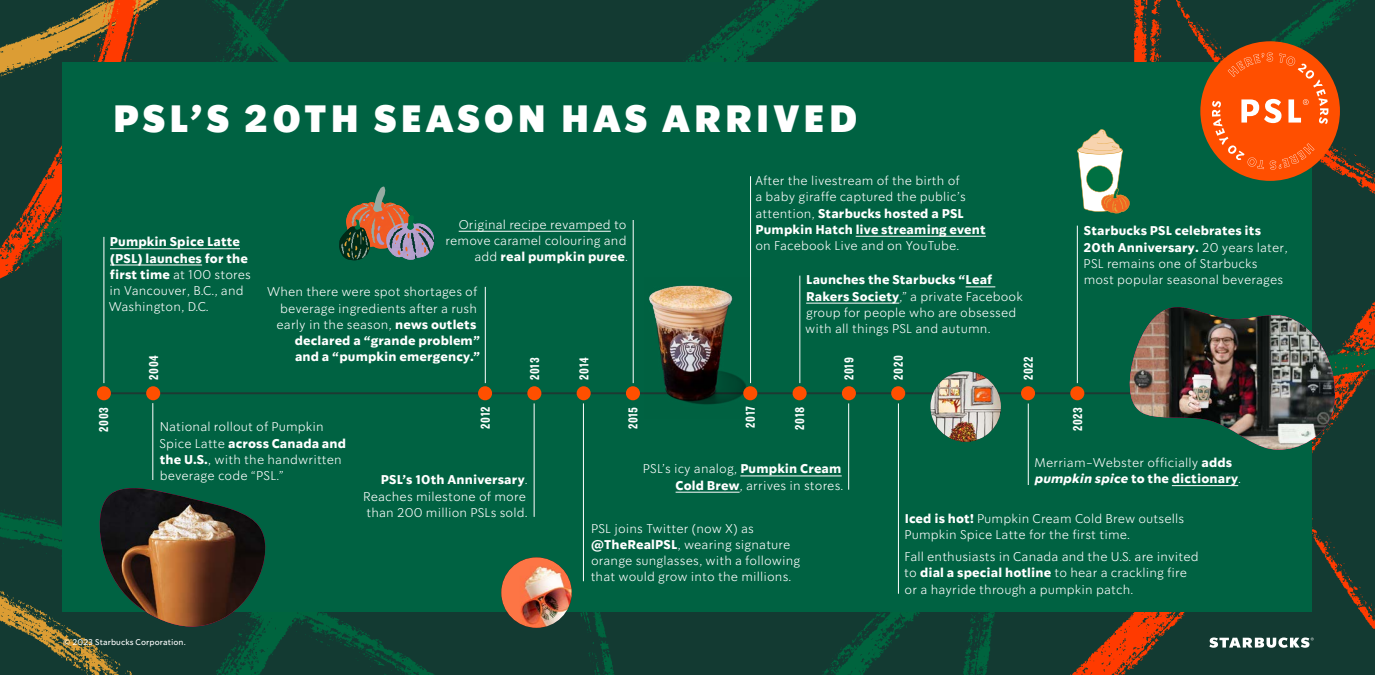
<style>
.page{position:relative;width:1375px;height:675px;background:#fff}
.page>*{position:absolute;margin:0;border:0;box-sizing:border-box;transform-origin:0 0}
.t1{font:900 37.5px "So Do Sans";letter-spacing:.1em;color:#fff}
.t2{font:300 12.5px/16.2px "So Do Sans";letter-spacing:.01em;color:#fff}
.t3{font:700 12.5px "Pike";letter-spacing:.05em;color:#fff}
.t4{font:8.12px "So Do Sans";letter-spacing:.01em;color:#fff}
.s1{font-weight:700}
.s2{font-weight:700;font-style:italic}
</style>
<div class="page">
<img style="left:1202px;top:0;width:173px;height:675px">
<img style="left:0;top:0;width:1202px;height:675px">
<img style="left:0;top:517px;width:361px;height:158px">
<img style="left:0;top:0;width:312px;height:279px">
<div style="left:62px;top:62px;width:1250px;height:550px;background:#006242"></div>
<hr style="left:750px;top:176px;width:1px;height:207px;background:#fff">
<div style="left:1200px;top:41px;width:140px;height:140px;background:#ff4f00;border-radius:50%"></div>
<svg style="left:1212px;top:52px;width:116px;height:118px"></svg>
<hr style="left:103px;top:392px;width:1167px;height:2px;background:#1e3932">
<div style="left:97px;top:386px;width:14px;height:14px;background:#ff4f00;border-radius:50%"></div>
<div style="left:527px;top:386px;width:14px;height:14px;background:#ff4f00;border-radius:50%"></div>
<div style="left:793px;top:386px;width:14px;height:14px;background:#ff4f00;border-radius:50%"></div>
<div style="left:146px;top:386px;width:14px;height:14px;background:#ff4f00;border-radius:50%"></div>
<div style="left:577px;top:386px;width:14px;height:14px;background:#ff4f00;border-radius:50%"></div>
<div style="left:891px;top:386px;width:14px;height:14px;background:#ff4f00;border-radius:50%"></div>
<div style="left:626px;top:386px;width:14px;height:14px;background:#ff4f00;border-radius:50%"></div>
<div style="left:1021px;top:386px;width:14px;height:14px;background:#ff4f00;border-radius:50%"></div>
<div style="left:478px;top:386px;width:14px;height:14px;background:#ff4f00;border-radius:50%"></div>
<img style="left:645px;top:277px;width:112px;height:128px">
<div style="left:743px;top:386px;width:14px;height:14px;background:#ff4f00;border-radius:50%"></div>
<div style="left:1070px;top:386px;width:14px;height:14px;background:#ff4f00;border-radius:50%"></div>
<div style="left:842px;top:386px;width:14px;height:14px;background:#ff4f00;border-radius:50%"></div>
<hr style="left:110px;top:249px;width:130px;height:1px;background:#fff">
<hr style="left:110px;top:265px;width:92px;height:1px;background:#fff">
<hr style="left:459px;top:231px;width:152px;height:1px;background:#fff">
<hr style="left:740px;top:476px;width:102px;height:1px;background:#fff">
<hr style="left:676px;top:492px;width:64px;height:1px;background:#fff">
<svg style="left:966px;top:287px;width:29px;height:1px"></svg>
<hr style="left:806px;top:303px;width:93px;height:1px;background:#fff">
<hr style="left:856px;top:236px;width:130px;height:1px;background:#fff">
<hr style="left:104px;top:237px;width:1px;height:146px;background:#fff">
<hr style="left:485px;top:287px;width:1px;height:96px;background:#fff">
<hr style="left:633px;top:220px;width:1px;height:163px;background:#fff">
<hr style="left:800px;top:276px;width:1px;height:107px;background:#fff">
<hr style="left:1077px;top:226px;width:1px;height:157px;background:#fff">
<hr style="left:153px;top:403px;width:1px;height:77px;background:#fff">
<hr style="left:534px;top:403px;width:1px;height:114px;background:#fff">
<hr style="left:848px;top:403px;width:1px;height:87px;background:#fff">
<hr style="left:1028px;top:404px;width:1px;height:81px;background:#fff">
<hr style="left:898px;top:403px;width:1px;height:191px;background:#fff">
<hr style="left:583px;top:403px;width:1px;height:178px;background:#fff">
<hr style="left:1172px;top:485px;width:66px;height:1px;background:#fff">
<svg style="left:339px;top:186px;width:95px;height:74px"></svg>
<svg style="left:1077px;top:129px;width:53px;height:84px"></svg>
<img style="left:501px;top:557px;width:71px;height:71px;border-radius:35px">
<img style="left:930px;top:371px;width:71px;height:71px;border-radius:35px">
<svg style="left:1126px;top:304px;width:213px;height:149px"></svg>
<img style="left:1129px;top:307px;width:207px;height:143px">
<svg style="left:1209px;top:638px;width:105px;height:10px"></svg>
<img style="left:95px;top:488px;width:176px;height:141px">
<h1 class="t1" style="left:113px;top:96px;width:746px">PSL’S 20TH SEASON HAS ARRIVED</h1>
<p class="t2" style="left:755px;top:173px;width:232px">After the livestream of the birth of<br>a baby giraffe captured the public’s attention, <span class="s1">Starbucks hosted a PSL Pumpkin Hatch live streaming event</span></p>
<p class="t2" style="left:756px;top:238px;width:206px">on Facebook Live and on YouTube.</p>
<p class="t2" style="left:446px;top:216px;width:184px;text-align:right">Original recipe revamped to remove caramel colouring and add <span class="s1">real pumpkin puree</span>.</p>
<p class="t2" style="left:109px;top:234px;width:144px"><span class="s1">Pumpkin Spice Latte (PSL) launches for the first time</span> at 100 stores in Vancouver, B.C., and<br>Washington, D.C.</p>
<p class="t2" style="left:805px;top:272px;width:219px"><span class="s1">Launches the Starbucks “Leaf<br>Rakers Society</span>,” a private Facebook group for people who are obsessed with all things PSL and autumn.</p>
<p class="t2" style="left:267px;top:284px;width:214px;text-align:right">When there were spot shortages of beverage ingredients after a rush early in the season, <span class="s1">news outlets declared a “grande problem”<br>and a “pumpkin emergency.”</span></p>
<p class="t3" style="left:146px;top:380px;width:26px;rotate:-90deg">2004</p>
<p class="t3" style="left:527px;top:380px;width:24px;rotate:-90deg">2013</p>
<p class="t3" style="left:576px;top:380px;width:24px;rotate:-90deg">2014</p>
<p class="t3" style="left:842px;top:380px;width:24px;rotate:-90deg">2019</p>
<p class="t3" style="left:891px;top:380px;width:26px;rotate:-90deg">2020</p>
<p class="t3" style="left:1021px;top:380px;width:25px;rotate:-90deg">2022</p>
<p class="t2" style="left:1083px;top:223px;width:206px"><span class="s1">Starbucks PSL celebrates its<br>20th Anniversary.</span> 20 years later,<br>PSL remains one of Starbucks most popular seasonal beverages</p>
<p class="t3" style="left:96px;top:432px;width:26px;rotate:-90deg">2003</p>
<p class="t3" style="left:478px;top:429px;width:24px;rotate:-90deg">2012</p>
<p class="t3" style="left:626px;top:429px;width:24px;rotate:-90deg">2015</p>
<p class="t3" style="left:743px;top:428px;width:23px;rotate:-90deg">2017</p>
<p class="t3" style="left:792px;top:430px;width:24px;rotate:-90deg">2018</p>
<p class="t3" style="left:1070px;top:431px;width:26px;rotate:-90deg">2023</p>
<p class="t2" style="left:160px;top:419px;width:188px">National rollout of Pumpkin<br>Spice Latte <span class="s1">across Canada and the U.S.</span>, with the handwritten beverage code “PSL.”</p>
<p class="t2" style="left:1034px;top:455px;width:208px">Merriam-Webster officially <span class="s1">adds </span><span class="s2">pumpkin spice</span> <span class="s1">to the dictionary</span>.</p>
<p class="t2" style="left:363px;top:472px;width:166px;text-indent:18px"><span class="s1">PSL’s 10th Anniversary</span>.<br>Reaches milestone of more than 200 million PSLs sold.</p>
<p class="t2" style="left:643px;top:461px;width:202px;text-align:right">PSL’s icy analog, <span class="s1">Pumpkin Cream<br>Cold Brew</span>, arrives in stores.</p>
<p class="t2" style="left:591px;top:520px;width:211px">PSL joins Twitter (now X) as <span class="s1">@TheRealPSL</span>, wearing signature orange sunglasses, with a following that would grow into the millions.</p>
<p class="t2" style="left:904px;top:510px;width:281px"><span class="s1">Iced is hot!</span> Pumpkin Cream Cold Brew outsells<br>Pumpkin Spice Latte for the first time.</p>
<p class="t2" style="left:904px;top:549px;width:296px">Fall enthusiasts in Canada and the U.S. are invited to <span class="s1">dial a special hotline</span> to hear a crackling fire or a hayride through a pumpkin patch.</p>
<p class="t4" style="left:64px;top:638px;width:124px">© 2023 Starbucks Corporation.</p>
</div>
